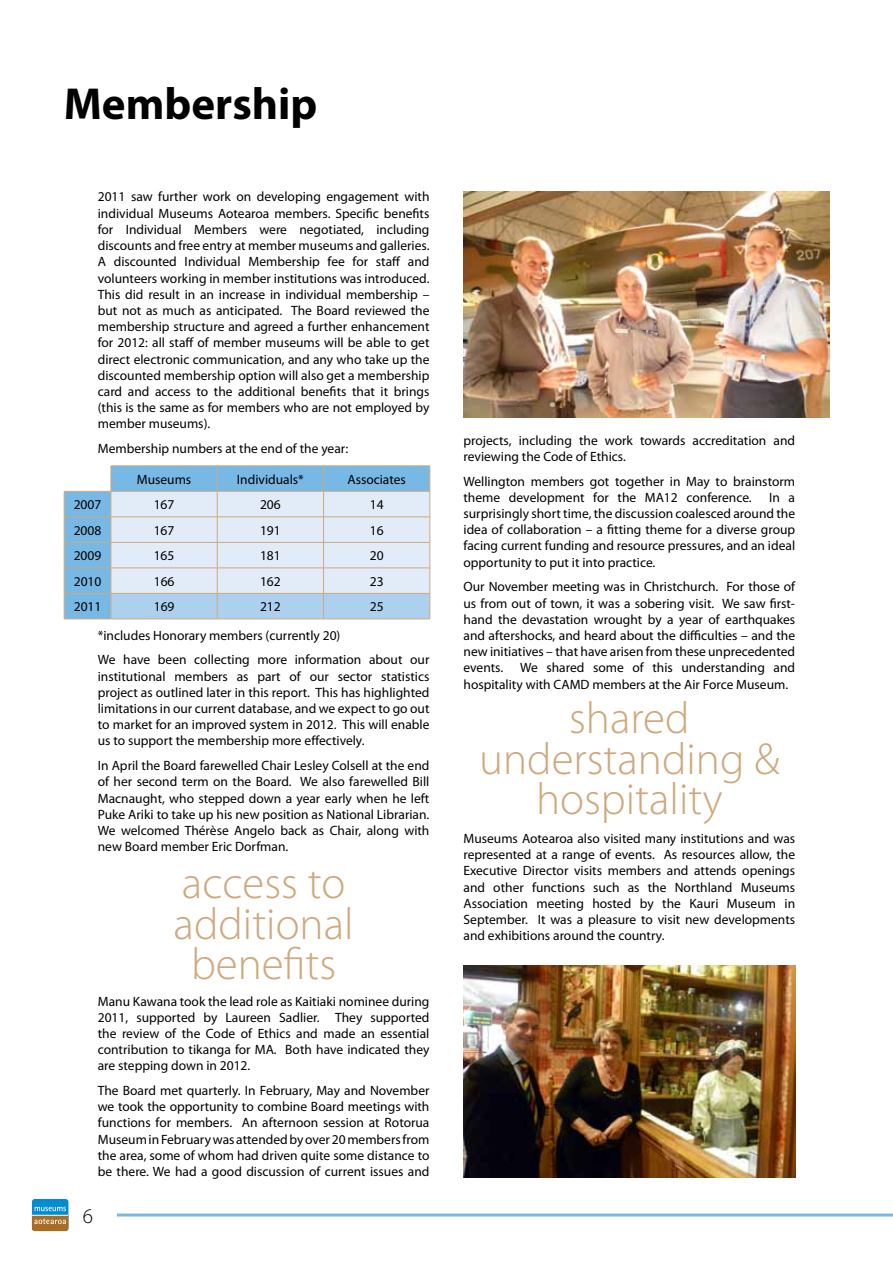
<style>
.page{position:relative;width:893px;height:1263px;background:#fff}
.page>*{position:absolute;margin:0;border:0;box-sizing:border-box;transform-origin:0 0}
.t1{font:300 45px/40.5px "Myriad Pro";color:#cea97d;text-align:center}
.t2{font:700 45px "Myriad Pro";color:#000}
.t3{font:300 21px "Myriad Pro";color:#000}
.t4{font:13.5px/16.2px "Myriad Pro";color:#000;text-align:justify}
</style>
<div class="page">
<div style="left:32px;top:1199px;width:36px;height:32px;background:#008cd2;border-radius:3px"></div>
<svg style="left:32px;top:1207px;width:36px;height:24px"></svg>
<hr style="left:32px;top:1215px;width:36px;height:1px;background:#fff">
<hr style="left:117px;top:1213px;width:776px;height:3px;background:#78b8e5">
<svg style="left:64px;top:466px;width:367px;height:153px"></svg>
<hr style="left:64px;top:619px;width:47px;height:1px;background:#cea97d">
<hr style="left:111px;top:619px;width:106px;height:1px;background:#cea97d">
<hr style="left:217px;top:619px;width:107px;height:1px;background:#cea97d">
<hr style="left:324px;top:619px;width:106px;height:1px;background:#cea97d">
<img style="left:463px;top:191px;width:366px;height:227px">
<img style="left:463px;top:965px;width:332px;height:213px">
<h1 class="t2" style="left:64px;top:74px;width:255px">Membership</h1>
<p class="t4" style="left:98px;top:189px;width:333px">2011 saw further work on developing engagement with individual Museums Aotearoa members. Specific benefits for Individual Members were negotiated, including discounts and free entry at member museums and galleries.<br>A discounted Individual Membership fee for staff and volunteers working in member institutions was introduced.<br>This did result in an increase in individual membership – but not as much as anticipated. The Board reviewed the membership structure and agreed a further enhancement for 2012: all staff of member museums will be able to get direct electronic communication, and any who take up the discounted membership option will also get a membership card and access to the additional benefits that it brings (this is the same as for members who are not employed by member museums).</p>
<p class="t4" style="left:98px;top:440px;width:252px">Membership numbers at the end of the year:</p>
<p class="t4" style="left:137px;top:471px;width:56px">Museums</p>
<p class="t4" style="left:237px;top:471px;width:68px">Individuals*</p>
<p class="t4" style="left:347px;top:471px;width:60px">Associates</p>
<p class="t4" style="left:74px;top:496px;width:29px">2007</p>
<p class="t4" style="left:154px;top:496px;width:22px">167</p>
<p class="t4" style="left:260px;top:496px;width:22px">206</p>
<p class="t4" style="left:370px;top:496px;width:15px">14</p>
<p class="t4" style="left:74px;top:522px;width:29px">2008</p>
<p class="t4" style="left:154px;top:522px;width:22px">167</p>
<p class="t4" style="left:260px;top:522px;width:22px">191</p>
<p class="t4" style="left:370px;top:522px;width:15px">16</p>
<p class="t4" style="left:74px;top:547px;width:29px">2009</p>
<p class="t4" style="left:154px;top:547px;width:22px">165</p>
<p class="t4" style="left:260px;top:547px;width:22px">181</p>
<p class="t4" style="left:370px;top:547px;width:15px">20</p>
<p class="t4" style="left:74px;top:573px;width:29px">2010</p>
<p class="t4" style="left:154px;top:573px;width:22px">166</p>
<p class="t4" style="left:260px;top:573px;width:22px">162</p>
<p class="t4" style="left:370px;top:573px;width:15px">23</p>
<p class="t4" style="left:74px;top:598px;width:29px">2011</p>
<p class="t4" style="left:154px;top:598px;width:22px">169</p>
<p class="t4" style="left:260px;top:598px;width:22px">212</p>
<p class="t4" style="left:370px;top:598px;width:15px">25</p>
<p class="t4" style="left:98px;top:623px;width:333px;line-height:24.8px">*includes Honorary members (currently 20)<br>We have been collecting more information about our</p>
<p class="t4" style="left:98px;top:668px;width:333px">institutional members as part of our sector statistics project as outlined later in this report. This has highlighted limitations in our current database, and we expect to go out to market for an improved system in 2012. This will enable us to support the membership more effectively.</p>
<p class="t4" style="left:98px;top:757px;width:333px">In April the Board farewelled Chair Lesley Colsell at the end of her second term on the Board. We also farewelled Bill Macnaught, who stepped down a year early when he left Puke Ariki to take up his new position as National Librarian.<br>We welcomed Thérèse Angelo back as Chair, along with new Board member Eric Dorfman.</p>
<h1 class="t1" style="left:174px;top:862px;width:182px">access to additional benefits</h1>
<p class="t4" style="left:98px;top:993px;width:333px">Manu Kawana took the lead role as Kaitiaki nominee during 2011, supported by Laureen Sadlier. They supported the review of the Code of Ethics and made an essential contribution to tikanga for MA. Both have indicated they are stepping down in 2012.</p>
<p class="t4" style="left:98px;top:1082px;width:333px">The Board met quarterly. In February, May and November we took the opportunity to combine Board meetings with functions for members. An afternoon session at Rotorua Museum in February was attended by over 20 members from the area, some of whom had driven quite some distance to be there. We had a good discussion of current issues and</p>
<h2 class="t3" style="left:83px;top:1203px;width:12px">6</h2>
<p class="t4" style="left:463px;top:432px;width:333px">projects, including the work towards accreditation and reviewing the Code of Ethics.</p>
<p class="t4" style="left:463px;top:473px;width:333px">Wellington members got together in May to brainstorm theme development for the MA12 conference.</p>
<p class="t4" style="left:463px;top:489px;width:333px;text-indent:306px">In a surprisingly short time, the discussion coalesced around the idea of collaboration – a fitting theme for a diverse group facing current funding and resource pressures, and an ideal opportunity to put it into practice.</p>
<p class="t4" style="left:463px;top:578px;width:333px">Our November meeting was in Christchurch. For those of us from out of town, it was a sobering visit. We saw first&shy;hand the devastation wrought by a year of earthquakes and aftershocks, and heard about the difficulties – and the new initiatives – that have arisen from these unprecedented events. We shared some of this understanding and hospitality with CAMD members at the Air Force Museum.</p>
<h1 class="t1" style="left:479px;top:697px;width:302px">shared understanding &amp; hospitality</h1>
<p class="t4" style="left:463px;top:830px;width:333px">Museums Aotearoa also visited many institutions and was represented at a range of events. As resources allow, the Executive Director visits members and attends openings and other functions such as the Northland Museums Association meeting hosted by the Kauri Museum in September. It was a pleasure to visit new developments and exhibitions around the country.</p>
</div>
